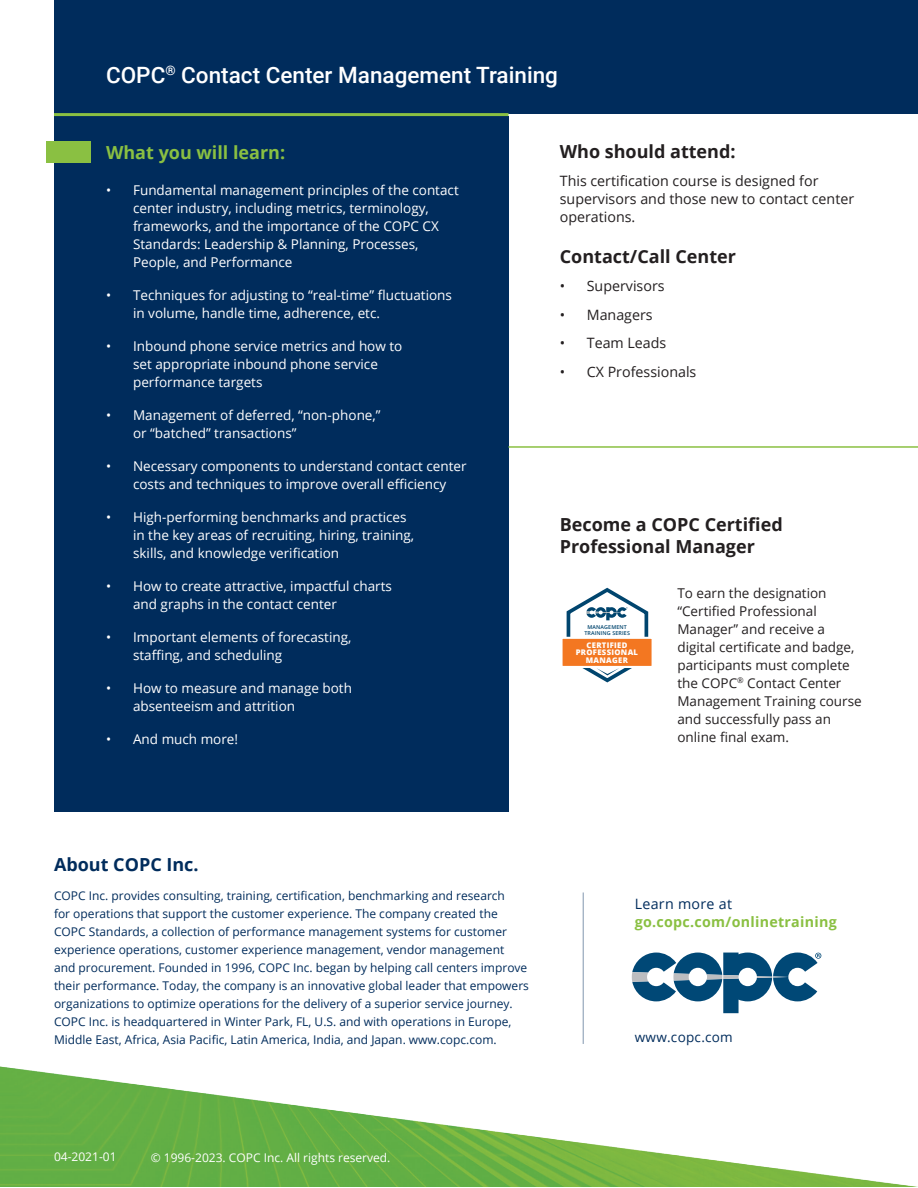
<style>
.page{position:relative;width:918px;height:1188px;background:#fff}
.page>*{position:absolute;margin:0;border:0;box-sizing:border-box;transform-origin:0 0}
.t1{font:500 22.5px "Roboto";color:#fff}
.t2{font:700 18px/22.5px "Open Sans";color:#231f20}
.t3{font:700 18px "Open Sans";color:#8ac042}
.t4{font:700 18px "Open Sans";color:#002c5c}
.t5{font:14.25px/18px "Open Sans";color:#231f20}
.t6{font:700 14.25px/18px "Open Sans";letter-spacing:.02em;color:#8ac042}
.t7{font:13.5px/18px "Open Sans";color:#fff}
.t8{font:13.5px/18px "Open Sans";color:#231f20}
.t9{font:13.5px "Open Sans";letter-spacing:.02em;color:#002c5c}
.t10{font:12px/18px "Open Sans";color:#002c5c}
.t11{font:12px "Open Sans";color:#fff}
.t12{font:800 7.65px/7.4px "Open Sans";letter-spacing:.04em;color:#fff;text-align:center}
.t13{font:600 5.4px/6px "Open Sans";letter-spacing:.02em;color:#00456e;text-align:center}
.s1{font-style:inherit}
.s2{font-weight:400;color:#002c5c}
</style>
<div class="page">
<div style="left:54px;top:116px;width:454px;height:695px;background:#002c5c"></div>
<div style="left:54px;top:0;width:864px;height:113px;background:#002c5c"></div>
<hr style="left:54px;top:113px;width:454px;height:3px;background:#8ac042">
<hr style="left:508px;top:446px;width:410px;height:2px;background:#8ac042">
<div style="left:46px;top:141px;width:45px;height:22px;background:#8ac042"></div>
<div style="left:562px;top:638px;width:91px;height:29px;background:#f37721"></div>
<div style="left:560px;top:637px;width:94px;height:31px;border:2px solid #fff"></div>
<svg style="left:565px;top:587px;width:85px;height:96px"></svg>
<hr style="left:583px;top:892px;width:1px;height:152px;background:#002c5c">
<svg style="left:632px;top:953px;width:189px;height:60px"></svg>
<img style="left:0;top:1066px;width:917px;height:121px">
<p class="t1" style="left:106px;top:59px;width:453px">COPC<sup>®</sup> Contact Center Management Training</p>
<p class="t3" style="left:106px;top:140px;width:181px">What you will learn:</p>
<p class="t7" style="left:133px;top:181px;width:327px;text-indent:-27px">• Fundamental management principles of the contact center industry, including metrics, terminology, frameworks, and the importance of the COPC CX Standards: Leadership &amp; Planning, Processes, People, and Performance</p>
<p class="t7" style="left:133px;top:286px;width:320px;text-indent:-27px">• Techniques for adjusting to “real-time” fluctuations in volume, handle time, adherence, etc.</p>
<p class="t7" style="left:133px;top:337px;width:271px;text-indent:-27px">• Inbound phone service metrics and how to set appropriate inbound phone service performance targets</p>
<p class="t7" style="left:133px;top:406px;width:249px;text-indent:-27px">• Management of deferred, “non-phone,” or “batched” transactions”</p>
<p class="t7" style="left:106px;top:457px;width:362px;text-align:center">• Necessary components to understand contact center costs and techniques to improve overall efficiency</p>
<p class="t7" style="left:133px;top:508px;width:283px;text-indent:-27px">• High-performing benchmarks and practices in the key areas of recruiting, hiring, training, skills, and knowledge verification</p>
<p class="t7" style="left:133px;top:577px;width:260px;text-indent:-27px">• How to create attractive, impactful charts and graphs in the contact center</p>
<p class="t7" style="left:133px;top:628px;width:220px;text-indent:-27px">• Important elements of forecasting, staffing, and scheduling</p>
<p class="t7" style="left:133px;top:679px;width:220px;text-indent:-27px">• How to measure and manage both absenteeism and attrition</p>
<p class="t7" style="left:106px;top:730px;width:134px">• And much more!</p>
<p class="t2" style="left:560px;top:140px;width:177px">Who should attend:</p>
<p class="t5" style="left:560px;top:172px;width:296px">This certification course is designed for supervisors and those new to contact center operations.</p>
<p class="t2" style="left:560px;top:245px;width:178px">Contact/Call Center</p>
<p class="t5" style="left:560px;top:277px;width:106px">• Supervisors</p>
<p class="t5" style="left:560px;top:305px;width:94px">• Managers</p>
<p class="t5" style="left:560px;top:334px;width:108px">• Team Leads</p>
<p class="t5" style="left:560px;top:362px;width:138px">• CX Professionals</p>
<p class="t2" style="left:560px;top:513px;width:224px">Become a COPC Certified<br>Professional Manager</p>
<p class="t13" style="left:585px;top:624px;width:47px">MANAGEMENT<br>TRAINING SERIES</p>
<p class="t12" style="left:576px;top:641px;width:64px">CERTIFIED<br>PROFESSIONAL<br>MANAGER</p>
<p class="t8" style="left:677px;top:583px;width:186px">To earn the designation “Certified Professional<br>Manager” and receive a digital certificate and badge, participants must complete the COPC<sup>®</sup> Contact Center<br>Management Training course and successfully pass an online final exam.</p>
<p class="t4" style="left:54px;top:852px;width:146px">About COPC Inc.</p>
<p class="t10" style="left:54px;top:886px;width:476px">COPC Inc. provides consulting, training, certification, benchmarking and research<br>for operations that support the customer experience. The company created the COPC Standards, a collection of performance management systems for customer experience operations, customer experience management, vendor management<br>and procurement. Founded in 1996, COPC Inc. began by helping call centers improve their performance. Today, the company is an innovative global leader that empowers organizations to optimize operations for the delivery of a superior service journey.<br>COPC Inc. is headquartered in Winter Park, FL, U.S. and with operations in Europe, Middle East, Africa, Asia Pacific, Latin America, India, and Japan. www.copc.com.</p>
<p class="t11" style="left:54px;top:1148px;width:64px">04-2021-01</p>
<p class="t11" style="left:151px;top:1149px;width:241px">© 1996-202<span class="s1">3</span>. COPC Inc. All rights reserved.</p>
<p class="t6" style="left:635px;top:895px;width:204px"><span class="s2">Learn more at </span>go.copc.com/onlinetraining</p>
<p class="t9" style="left:635px;top:1028px;width:100px">www.copc.com</p>
</div>
